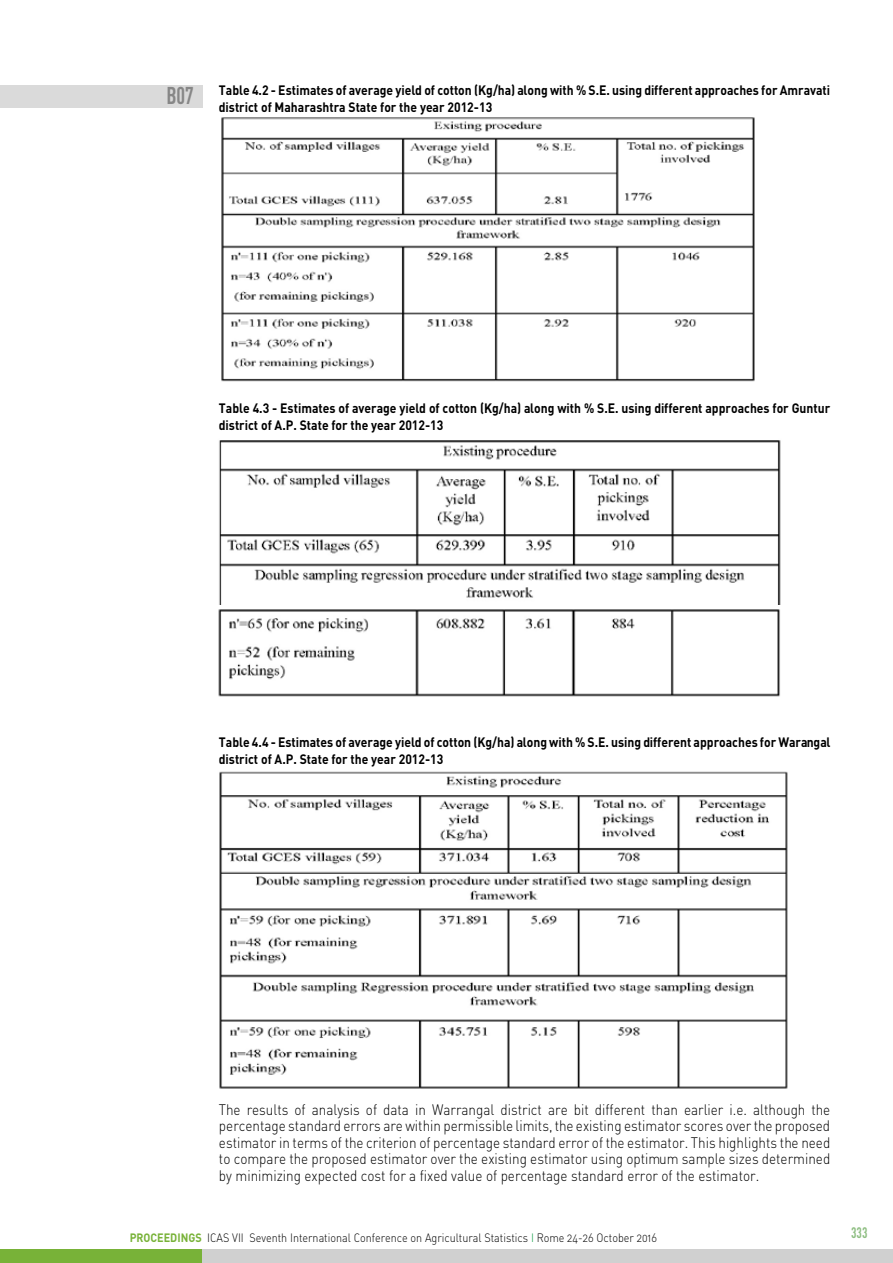
<style>
.page{position:relative;width:893px;height:1263px;background:#fff}
.page>*{position:absolute;margin:0;border:0;box-sizing:border-box;transform-origin:0 0}
.t1{font:15px/16.5px "DIN Light Alternate";color:#000;text-align:justify;scale:.9 1}
.t2{font:700 15px "DIN Cond";color:#8ebe82;scale:.9 1}
.t3{font:700 13.5px/16.5px "DIN";color:#000;scale:.9 1}
.t4{font:12px "DIN Light Alternate";color:#000;scale:.9 1}
.s1{font-family:"DIN Cond";font-size:24px;color:#878787}
.s2{font-family:"DIN";font-weight:700;color:#78b238}
.s3{color:#00983a}
</style>
<div class="page">
<div style="left:0;top:85px;width:202px;height:22px;background:#dadada"></div>
<div style="left:0;top:1249px;width:202px;height:14px;background:#78b238"></div>
<div style="left:202px;top:1249px;width:691px;height:14px;background:#d0d0d0"></div>
<img style="left:221px;top:117px;width:534px;height:265px">
<img style="left:219px;top:440px;width:562px;height:165px">
<img style="left:218px;top:609px;width:562px;height:88px">
<img style="left:219px;top:771px;width:569px;height:318px">
<p class="t3" style="left:219px;top:82px;width:681px;text-indent:-53px"><span class="s1">B07</span> Table 4.2 - Estimates of average yield of cotton (Kg/ha) along with % S.E. using different approaches for Amravati district of Maharashtra State for the year 2012-13</p>
<p class="t3" style="left:219px;top:399px;width:681px">Table 4.3 - Estimates of average yield of cotton (Kg/ha) along with % S.E. using different approaches for Guntur district of A.P. State for the year 2012-13</p>
<p class="t3" style="left:219px;top:734px;width:681px">Table 4.4 - Estimates of average yield of cotton (Kg/ha) along with % S.E. using different approaches for Warangal district of A.P. State for the year 2012-13</p>
<p class="t1" style="left:219px;top:1101px;width:681px">The results of analysis of data in Warrangal district are bit different than earlier i.e. although the percentage standard errors are within permissible limits, the existing estimator scores over the proposed estimator in terms of the criterion of percentage standard error of the estimator. This highlights the need to compare the proposed estimator over the existing estimator using optimum sample sizes determined by minimizing expected cost for a fixed value of percentage standard error of the estimator.</p>
<p class="t4" style="left:130px;top:1231px;width:587px"><span class="s2">PROCEEDINGS</span> ICAS VII Seventh International Conference on Agricultural Statistics <span class="s3">I</span> Rome 24-26 October 2016</p>
<p class="t2" style="left:851px;top:1224px;width:20px">333</p>
</div>
